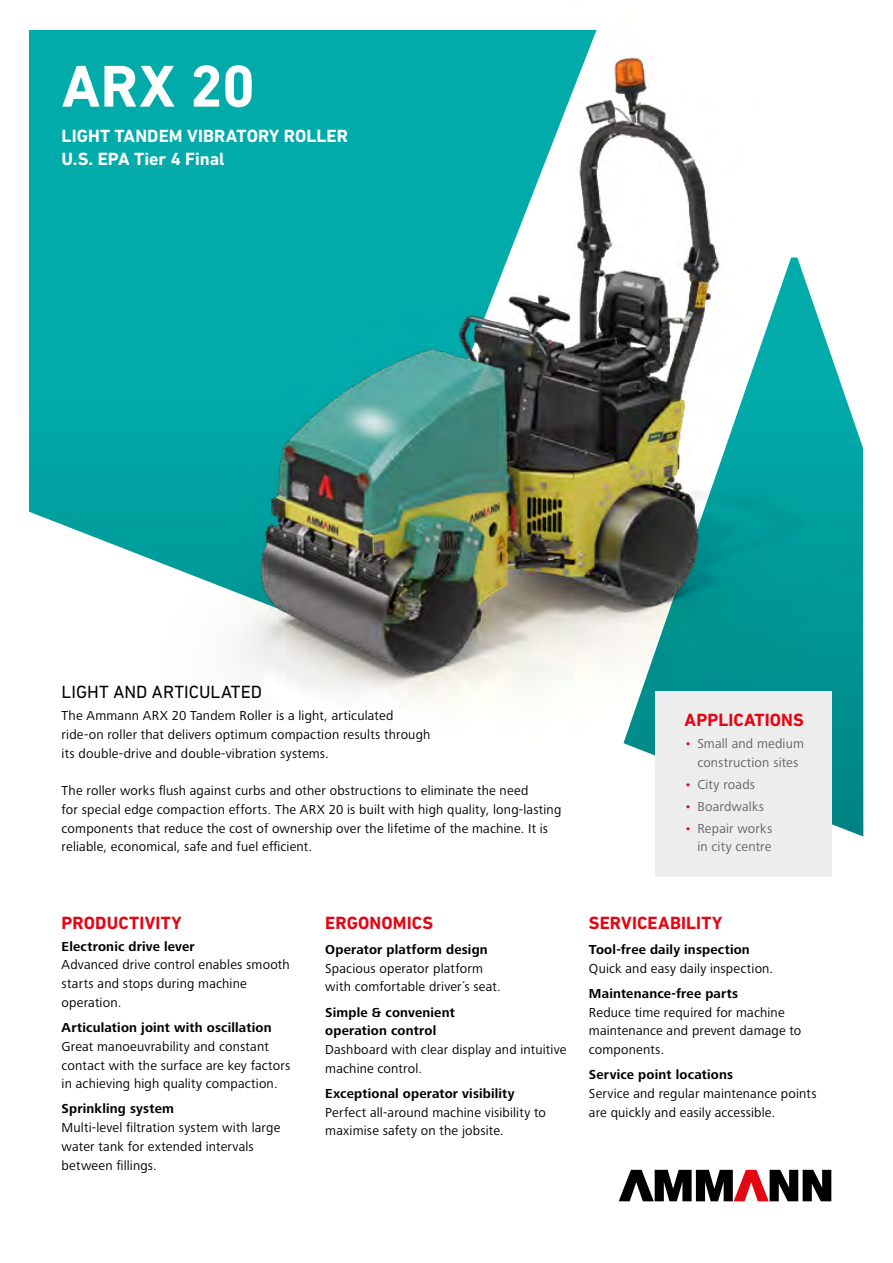
<style>
.page{position:relative;width:893px;height:1263px;background:#fff}
.page>*{position:absolute;margin:0;border:0;box-sizing:border-box;transform-origin:0 0}
.t1{font:700 60px "DIN Next LT Pro";color:#fff}
.t2{font:700 18px "DIN Next LT Pro";letter-spacing:.005em;color:#e30613}
.t3{font:700 18px/22.5px "DIN Next LT Pro";letter-spacing:.005em;color:#fff}
.t4{font:18px "DIN Next LT Pro";letter-spacing:.005em;color:#000}
.t5{font:13.5px/18.8px "Frutiger Next LTW1 G";letter-spacing:.015em;color:#000}
.t6{font:700 13.5px/18.8px "Frutiger Next LTW1 G";letter-spacing:.015em;color:#000}
.t7{font:13.5px/18.8px "Frutiger Next LTW1 G";letter-spacing:.015em;color:#646363;text-align:center}
.s1{color:#e30613}
</style>
<div class="page">
<img style="left:29px;top:30px;width:835px;height:770px">
<svg style="left:619px;top:1170px;width:212px;height:31px"></svg>
<div style="left:655px;top:691px;width:176px;height:186px;background:#ededed"></div>
<h1 class="t1" style="left:62px;top:51px;width:195px">ARX 20</h1>
<h2 class="t3" style="left:62px;top:125px;width:288px">LIGHT TANDEM VIBRATORY ROLLER<br>U.S. EPA Tier 4 Final</h2>
<h2 class="t4" style="left:62px;top:682px;width:202px">LIGHT AND ARTICULATED</h2>
<p class="t5" style="left:62px;top:707px;width:370px">The Ammann ARX 20 Tandem Roller is a light, articulated ride-on roller that delivers optimum compaction results through its double-drive and double-vibration systems.</p>
<p class="t5" style="left:62px;top:782px;width:501px">The roller works flush against curbs and other obstructions to eliminate the need<br>for special edge compaction efforts. The ARX 20 is built with high quality, long-lasting components that reduce the cost of ownership over the lifetime of the machine. It is reliable, economical, safe and fuel efficient.</p>
<h2 class="t2" style="left:685px;top:709px;width:121px">APPLICATIONS</h2>
<p class="t7" style="left:685px;top:735px;width:121px"><span class="s1">•</span> Small and medium construction sites</p>
<p class="t7" style="left:685px;top:775px;width:72px"><span class="s1">•</span> City roads</p>
<p class="t7" style="left:685px;top:797px;width:81px"><span class="s1">•</span> Boardwalks</p>
<p class="t7" style="left:685px;top:819px;width:89px;text-align:right"><span class="s1">•</span> Repair works in city centre</p>
<h2 class="t2" style="left:62px;top:912px;width:122px">PRODUCTIVITY</h2>
<p class="t6" style="left:62px;top:937px;width:134px">Electronic drive lever</p>
<p class="t5" style="left:62px;top:956px;width:230px">Advanced drive control enables smooth starts and stops during machine operation.</p>
<p class="t6" style="left:62px;top:1018px;width:211px">Articulation joint with oscillation</p>
<p class="t5" style="left:62px;top:1037px;width:230px">Great manoeuvrability and constant contact with the surface are key factors in achieving high quality compaction.</p>
<p class="t6" style="left:62px;top:1100px;width:114px">Sprinkling system</p>
<p class="t5" style="left:62px;top:1119px;width:220px">Multi-level filtration system with large water tank for extended intervals between fillings.</p>
<h2 class="t2" style="left:325px;top:912px;width:109px">ERGONOMICS</h2>
<p class="t6" style="left:325px;top:940px;width:164px">Operator platform design</p>
<p class="t5" style="left:325px;top:959px;width:177px">Spacious operator platform with comfortable driver´s seat.</p>
<p class="t6" style="left:325px;top:1003px;width:131px">Simple &amp; convenient operation control</p>
<p class="t5" style="left:325px;top:1040px;width:243px">Dashboard with clear display and intuitive machine control.</p>
<p class="t6" style="left:325px;top:1084px;width:191px">Exceptional operator visibility</p>
<p class="t5" style="left:325px;top:1103px;width:222px">Perfect all-around machine visibility to maximise safety on the jobsite.</p>
<h2 class="t2" style="left:589px;top:912px;width:135px">SERVICEABILITY</h2>
<p class="t6" style="left:589px;top:940px;width:162px">Tool-free daily inspection</p>
<p class="t5" style="left:589px;top:959px;width:186px">Quick and easy daily inspection.</p>
<p class="t6" style="left:589px;top:984px;width:151px">Maintenance-free parts</p>
<p class="t5" style="left:589px;top:1003px;width:214px">Reduce time required for machine maintenance and prevent damage to components.</p>
<p class="t6" style="left:589px;top:1066px;width:146px">Service point locations</p>
<p class="t5" style="left:589px;top:1084px;width:229px">Service and regular maintenance points are quickly and easily accessible.</p>
</div>
